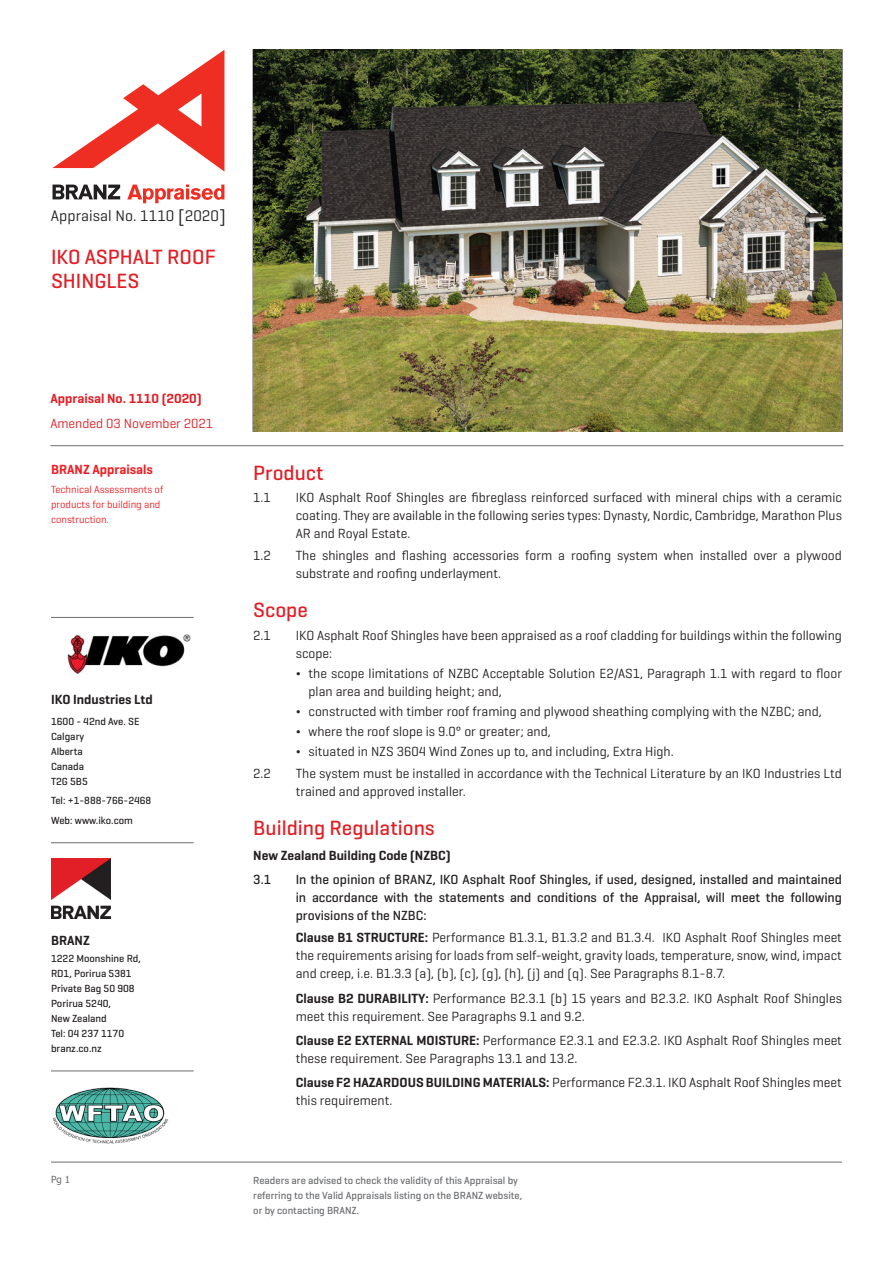
<style>
.page{position:relative;width:893px;height:1263px;background:#fff}
.page>*{position:absolute;margin:0;border:0;box-sizing:border-box;transform-origin:0 0}
.H3_Geo_P{font:500 21px/24px "Geogrotesque";color:#e21f26}
.t1{font:15.6px "Geogrotesque";letter-spacing:.005em;color:#231f20}
.Body_INDENT{font:13.5px/18px "Geogrotesque";color:#231f20}
.t2{font:500 13.5px/18px "Geogrotesque";color:#231f20;text-align:justify}
.H5_Geo_P_INDENT{font:600 13.5px "Geogrotesque";color:#231f20}
.H4_Geo_P{font:600 13.5px "Geogrotesque";color:#e21f26}
.H5_Geo_P{font:600 13.5px "Geogrotesque";color:#231f20}
.H4_Geo_P-2{font:13.5px "Geogrotesque";color:#e21f26}
.Body{font:600 13.5px "Geogrotesque";color:#ee1d23}
.Small_Body_Geo_P{font:500 10.5px/15px "Geogrotesque";color:#231f20}
.Small_Body_Geo_P-2{font:500 10.5px/15px "Geogrotesque";color:#6c6d70}
.Body-2{font:10.5px/15px "Geogrotesque";color:#ee1d23}
.t3{font:9.75px "Tahoma";color:#6c6d70}
.s1{font-size:18.3px}
.s2{font-weight:500}
.s3{font-weight:600}
</style>
<div class="page">
<hr style="left:51px;top:617px;width:143px;height:1px;background:#6c6d70">
<img style="left:67px;top:634px;width:124px;height:40px">
<hr style="left:51px;top:842px;width:143px;height:1px;background:#6c6d70">
<img style="left:51px;top:859px;width:60px;height:59px">
<hr style="left:51px;top:1071px;width:143px;height:1px;background:#6c6d70">
<hr style="left:50px;top:445px;width:793px;height:1px;background:#6c6d70">
<hr style="left:51px;top:1162px;width:791px;height:1px;background:#6c6d70">
<img style="left:52px;top:1087px;width:117px;height:57px">
<svg style="left:52px;top:50px;width:172px;height:122px"></svg>
<svg style="left:127px;top:185px;width:97px;height:18px"></svg>
<svg style="left:53px;top:185px;width:67px;height:14px"></svg>
<img style="left:253px;top:50px;width:589px;height:382px">
<p class="t1" style="left:51px;top:206px;width:176px">Appraisal No. 1110 <span class="s1">[</span>2020<span class="s1">]</span></p>
<p class="H3_Geo_P" style="left:51px;top:245px;width:166px">IKO ASPHALT ROOF<br>SHINGLES</p>
<p class="H4_Geo_P" style="left:50px;top:390px;width:153px">Appraisal No. 1110 (2020)</p>
<p class="H4_Geo_P-2" style="left:50px;top:415px;width:164px">Amended 03 November 2021</p>
<p class="Body" style="left:51px;top:461px;width:103px">BRANZ Appraisals</p>
<p class="Body-2" style="left:51px;top:482px;width:114px">Technical Assessments of products for building and construction.</p>
<p class="H5_Geo_P" style="left:51px;top:691px;width:103px">IKO Industries Ltd</p>
<p class="Small_Body_Geo_P" style="left:51px;top:714px;width:90px">1600 - 42nd Ave. SE</p>
<p class="Small_Body_Geo_P" style="left:51px;top:729px;width:35px">Calgary</p>
<p class="Small_Body_Geo_P" style="left:51px;top:744px;width:33px">Alberta</p>
<p class="Small_Body_Geo_P" style="left:51px;top:759px;width:35px">Canada</p>
<p class="Small_Body_Geo_P" style="left:51px;top:774px;width:38px">T2G 5B5</p>
<p class="Small_Body_Geo_P" style="left:51px;top:793px;width:102px">Tel: +1-888-766-2468</p>
<p class="Small_Body_Geo_P" style="left:51px;top:812px;width:83px">Web: www.iko.com</p>
<p class="H5_Geo_P" style="left:51px;top:932px;width:40px">BRANZ</p>
<p class="Small_Body_Geo_P" style="left:51px;top:950px;width:91px">1222 Moonshine Rd,</p>
<p class="Small_Body_Geo_P" style="left:51px;top:965px;width:82px">RD1, Porirua 5381</p>
<p class="Small_Body_Geo_P" style="left:51px;top:980px;width:85px">Private Bag 50 908</p>
<p class="Small_Body_Geo_P" style="left:51px;top:995px;width:62px">Porirua 5240,<br>New Zealand</p>
<p class="Small_Body_Geo_P" style="left:51px;top:1025px;width:75px">Tel: 04 237 1170</p>
<p class="Small_Body_Geo_P" style="left:51px;top:1040px;width:52px">branz.co.nz</p>
<p class="H3_Geo_P" style="left:253px;top:460px;width:72px">Product</p>
<p class="Body_INDENT" style="left:253px;top:488px;width:19px">1.1</p>
<p class="Body_INDENT" style="left:296px;top:488px;width:548px;text-align:justify">IKO Asphalt Roof Shingles are fibreglass reinforced surfaced with mineral chips with a ceramic coating. They are available in the following series types: Dynasty, Nordic, Cambridge, Marathon Plus AR and Royal Estate.</p>
<p class="Body_INDENT" style="left:253px;top:546px;width:19px">1.2</p>
<p class="Body_INDENT" style="left:296px;top:546px;width:548px">The shingles and flashing accessories form a roofing system when installed over a plywood substrate and roofing underlayment.</p>
<p class="H3_Geo_P" style="left:253px;top:598px;width:56px">Scope</p>
<p class="Body_INDENT" style="left:253px;top:625px;width:19px">2.1</p>
<p class="Body_INDENT" style="left:296px;top:625px;width:548px">IKO Asphalt Roof Shingles have been appraised as a roof cladding for buildings within the following scope:</p>
<p class="Body_INDENT" style="left:309px;top:664px;width:535px;text-indent:-13px"><span class="s2">¬</span> the scope limitations of NZBC Acceptable Solution E2/AS1, Paragraph 1.1 with regard to floor plan area and building height; and,</p>
<p class="Body_INDENT" style="left:296px;top:702px;width:527px"><span class="s2">¬</span> constructed with timber roof framing and plywood sheathing complying with the NZBC; and,</p>
<p class="Body_INDENT" style="left:296px;top:722px;width:256px"><span class="s2">¬</span> where the roof slope is 9.0° or greater; and,</p>
<p class="Body_INDENT" style="left:296px;top:742px;width:379px"><span class="s2">¬</span> situated in NZS 3604 Wind Zones up to, and including, Extra High.</p>
<p class="Body_INDENT" style="left:253px;top:764px;width:19px">2.2</p>
<p class="Body_INDENT" style="left:296px;top:764px;width:548px">The system must be installed in accordance with the Technical Literature by an IKO Industries Ltd trained and approved installer.</p>
<p class="H3_Geo_P" style="left:253px;top:815px;width:183px">Building Regulations</p>
<p class="H5_Geo_P_INDENT" style="left:253px;top:846px;width:199px">New Zealand Building Code (NZBC)</p>
<p class="t2" style="left:253px;top:870px;width:19px">3.1</p>
<p class="t2" style="left:296px;top:870px;width:548px">In the opinion of BRANZ, IKO Asphalt Roof Shingles, if used, designed, installed and maintained in accordance with the statements and conditions of the Appraisal, will meet the following provisions of the NZBC:</p>
<p class="Body_INDENT" style="left:296px;top:928px;width:548px;text-align:justify"><span class="s3">Clause B1 STRUCTURE:</span> Performance B1.3.1, B1.3.2 and B1.3.4. IKO Asphalt Roof Shingles meet the requirements arising for loads from self-weight, gravity loads, temperature, snow, wind, impact and creep, i.e. B1.3.3 (a), (b), (c), (g), (h), (j) and (q). See Paragraphs 8.1-8.7.</p>
<p class="Body_INDENT" style="left:296px;top:988px;width:548px"><span class="s3">Clause B2 DURABILITY:</span> Performance B2.3.1 (b) 15 years and B2.3.2. IKO Asphalt Roof Shingles meet this requirement. See Paragraphs 9.1 and 9.2.</p>
<p class="Body_INDENT" style="left:296px;top:1031px;width:548px"><span class="s3">Clause E2 EXTERNAL MOISTURE:</span> Performance E2.3.1 and E2.3.2. IKO Asphalt Roof Shingles meet these requirement. See Paragraphs 13.1 and 13.2.</p>
<p class="Body_INDENT" style="left:296px;top:1073px;width:548px"><span class="s3">Clause F2 HAZARDOUS BUILDING MATERIALS:</span> Performance F2.3.1. IKO Asphalt Roof Shingles meet this requirement.</p>
<p class="t3" style="left:51px;top:1173px;width:21px">Pg 1</p>
<p class="Small_Body_Geo_P-2" style="left:253px;top:1172px;width:270px">Readers are advised to check the validity of this Appraisal by referring to the Valid Appraisals listing on the BRANZ website, or by contacting BRANZ.</p>
</div>
